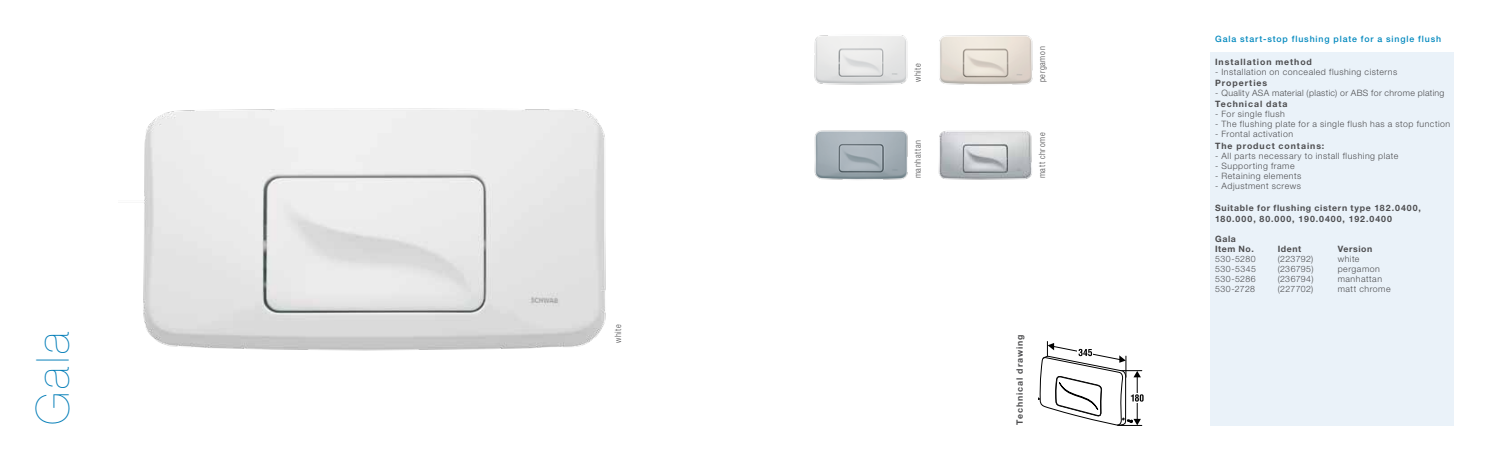
<style>
.page{position:relative;width:1489px;height:461px;background:#fff}
.page>*{position:absolute;margin:0;border:0;box-sizing:border-box;transform-origin:0 0}
.t1{font:200 45.5px "Helvetica Neue LT Pro";color:#007cb7}
.t2{font:300 8.75px "Helvetica Neue LT Pro";letter-spacing:.055em;color:#4d4d4f}
.t3{font:700 8.75px "Helvetica Neue LT Pro";letter-spacing:.105em;color:#4d4d4f}
.t4{font:700 8.75px/11.2px "Helvetica Neue LT Pro";letter-spacing:.08em;color:#4d4d4f}
.t5{font:500 8.75px "Helvetica Neue LT Pro";letter-spacing:.1em;color:#0088be}
.t6{font:300 condensed 8.75px "Helvetica Neue LT Pro";letter-spacing:.07em;color:#4d4d4f}
.t7{font:700 8.75px/10px "Helvetica Neue LT Pro";letter-spacing:.065em;color:#4d4d4f}
</style>
<div class="page">
<img style="left:814px;top:35px;width:94px;height:50px">
<img style="left:939px;top:35px;width:94px;height:50px">
<img style="left:814px;top:130px;width:94px;height:50px">
<img style="left:938px;top:130px;width:94px;height:50px">
<div style="left:1209px;top:52px;width:244px;height:373px;background:#eaf2f9"></div>
<svg style="left:1038px;top:341px;width:105px;height:85px"></svg>
<img style="left:143px;top:108px;width:463px;height:243px">
<h1 class="t1" style="left:27px;top:425px;width:95px;rotate:-90deg">Gala</h1>
<p class="t6" style="left:613px;top:343px;width:21px;rotate:-90deg">white</p>
<p class="t6" style="left:912px;top:82px;width:21px;rotate:-90deg">white</p>
<p class="t6" style="left:1036px;top:82px;width:37px;rotate:-90deg">pergamon</p>
<p class="t6" style="left:912px;top:178px;width:40px;rotate:-90deg">manhattan</p>
<p class="t6" style="left:1036px;top:178px;width:47px;rotate:-90deg">matt chrome</p>
<p class="t3" style="left:1014px;top:424px;width:92px;rotate:-90deg">Technical drawing</p>
<p class="t5" style="left:1214px;top:33px;width:227px">Gala start-stop flushing plate for a single flush</p>
<p class="t3" style="left:1214px;top:56px;width:98px">Installation method</p>
<p class="t2" style="left:1214px;top:66px;width:184px">- Installation on concealed flushing cisterns</p>
<p class="t3" style="left:1214px;top:77px;width:54px">Properties</p>
<p class="t2" style="left:1214px;top:87px;width:231px">- Quality ASA material (plastic) or ABS for chrome plating</p>
<p class="t3" style="left:1214px;top:99px;width:74px">Technical data</p>
<p class="t2" style="left:1214px;top:109px;width:71px">- For single flush</p>
<p class="t2" style="left:1214px;top:119px;width:237px">- The flushing plate for a single flush has a stop function</p>
<p class="t2" style="left:1214px;top:129px;width:79px">- Frontal activation</p>
<p class="t3" style="left:1214px;top:140px;width:111px">The product contains:</p>
<p class="t2" style="left:1214px;top:150px;width:185px">- All parts necessary to install flushing plate</p>
<p class="t2" style="left:1214px;top:160px;width:81px">- Supporting frame</p>
<p class="t2" style="left:1214px;top:170px;width:88px">- Retaining elements</p>
<p class="t2" style="left:1214px;top:180px;width:87px">- Adjustment screws</p>
<p class="t4" style="left:1214px;top:202px;width:207px">Suitable for flushing cistern type 182.0400,<br>180.000, 80.000, 190.0400, 192.0400</p>
<p class="t7" style="left:1214px;top:234px;width:40px">Gala<br>Item No.</p>
<p class="t3" style="left:1277px;top:244px;width:25px">Ident</p>
<p class="t7" style="left:1337px;top:244px;width:36px">Version</p>
<p class="t2" style="left:1214px;top:254px;width:42px">530-5280</p>
<p class="t2" style="left:1277px;top:254px;width:37px">(223792)</p>
<p class="t2" style="left:1337px;top:254px;width:23px">white</p>
<p class="t2" style="left:1214px;top:264px;width:42px">530-5345</p>
<p class="t2" style="left:1277px;top:264px;width:37px">(236795)</p>
<p class="t2" style="left:1337px;top:264px;width:44px">pergamon</p>
<p class="t2" style="left:1214px;top:274px;width:42px">530-5286</p>
<p class="t2" style="left:1277px;top:274px;width:37px">(236794)</p>
<p class="t2" style="left:1337px;top:274px;width:46px">manhattan</p>
<p class="t2" style="left:1214px;top:284px;width:41px">530-2728</p>
<p class="t2" style="left:1277px;top:284px;width:37px">(227702)</p>
<p class="t2" style="left:1337px;top:284px;width:54px">matt chrome</p>
</div>
